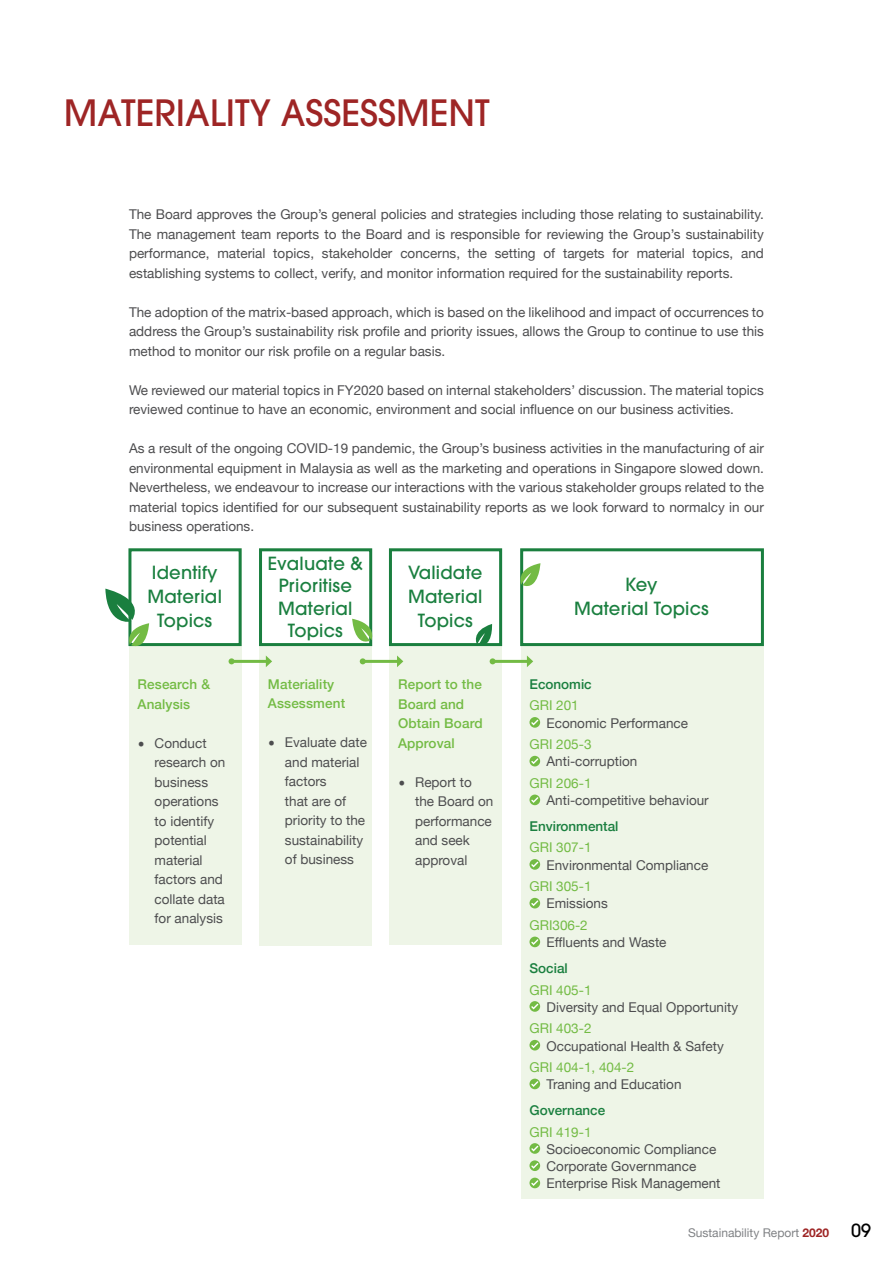
<style>
.page{position:relative;width:893px;height:1263px;background:#fff}
.page>*{position:absolute;margin:0;border:0;box-sizing:border-box;transform-origin:0 0}
.t1{font:500 36px "ITC Avant Garde Pro";color:#9e2525}
.t2{font:500 18px/24px "ITC Avant Garde Pro";letter-spacing:.01em;color:#1a7f3f;text-align:center}
.t3{font:13.5px/19.5px "Helvetica Neue";color:#4d4d4f}
.t4{font:13.5px "Helvetica Neue";color:#73bb44}
.t5{font:500 13.5px/19.5px "Helvetica Neue";letter-spacing:.01em;color:#73bb44}
.t6{font:500 13.5px "Helvetica Neue";color:#1a7f3f}
.t7{font:12px "Helvetica Neue";color:#808285}
.s1{font-weight:700;color:#9e2525}
.s2{font-family:"ITC Avant Garde Pro";font-weight:500;font-size:18px;color:#000}
</style>
<div class="page">
<div style="left:129px;top:548px;width:113px;height:397px;background:#eef5e7"></div>
<div style="left:390px;top:548px;width:112px;height:397px;background:#eef5e7"></div>
<div style="left:259px;top:548px;width:113px;height:398px;background:#eef5e7"></div>
<div style="left:521px;top:548px;width:243px;height:651px;background:#eef5e7"></div>
<div style="left:128px;top:548px;width:114px;height:98px;background:#fff;border:3px solid #1a7f3f"></div>
<div style="left:259px;top:548px;width:113px;height:98px;background:#fff;border:3px solid #1a7f3f"></div>
<div style="left:389px;top:548px;width:113px;height:98px;background:#fff;border:3px solid #1a7f3f"></div>
<div style="left:520px;top:548px;width:244px;height:98px;background:#fff;border:3px solid #1a7f3f"></div>
<svg style="left:470px;top:624px;width:23px;height:23px"></svg>
<svg style="left:352px;top:619px;width:21px;height:28px"></svg>
<svg style="left:520px;top:563px;width:20px;height:28px"></svg>
<svg style="left:105px;top:589px;width:44px;height:58px"></svg>
<hr style="left:232px;top:660px;width:35px;height:3px;background:#73bb44">
<svg style="left:229px;top:658px;width:6px;height:6px"></svg>
<svg style="left:266px;top:656px;width:6px;height:11px"></svg>
<hr style="left:363px;top:660px;width:35px;height:3px;background:#73bb44">
<svg style="left:360px;top:658px;width:6px;height:6px"></svg>
<svg style="left:397px;top:655px;width:6px;height:12px"></svg>
<hr style="left:493px;top:660px;width:35px;height:3px;background:#73bb44">
<svg style="left:490px;top:658px;width:6px;height:6px"></svg>
<svg style="left:527px;top:655px;width:6px;height:12px"></svg>
<svg style="left:529px;top:717px;width:11px;height:11px"></svg>
<svg style="left:529px;top:756px;width:11px;height:10px"></svg>
<svg style="left:529px;top:794px;width:11px;height:11px"></svg>
<svg style="left:529px;top:859px;width:11px;height:11px"></svg>
<svg style="left:529px;top:898px;width:11px;height:10px"></svg>
<svg style="left:529px;top:936px;width:11px;height:11px"></svg>
<svg style="left:529px;top:1001px;width:11px;height:11px"></svg>
<svg style="left:529px;top:1040px;width:11px;height:10px"></svg>
<svg style="left:529px;top:1079px;width:11px;height:10px"></svg>
<svg style="left:529px;top:1143px;width:11px;height:11px"></svg>
<svg style="left:529px;top:1160px;width:11px;height:11px"></svg>
<svg style="left:529px;top:1178px;width:11px;height:10px"></svg>
<h1 class="t1" style="left:64px;top:90px;width:427px">MATERIALITY ASSESSMENT</h1>
<p class="t3" style="left:129px;top:206px;width:636px;text-align:justify">The Board approves the Group’s general policies and strategies including those relating to sustainability.<br>The management team reports to the Board and is responsible for reviewing the Group’s sustainability performance, material topics, stakeholder concerns, the setting of targets for material topics, and establishing systems to collect, verify, and monitor information required for the sustainability reports.</p>
<p class="t3" style="left:129px;top:303px;width:636px;text-align:justify">The adoption of the matrix-based approach, which is based on the likelihood and impact of occurrences to address the Group’s sustainability risk profile and priority issues, allows the Group to continue to use this method to monitor our risk profile on a regular basis.</p>
<p class="t3" style="left:129px;top:381px;width:636px">We reviewed our material topics in FY2020 based on internal stakeholders’ discussion. The material topics reviewed continue to have an economic, environment and social influence on our business activities.</p>
<p class="t3" style="left:129px;top:440px;width:636px;text-align:justify">As a result of the ongoing COVID-19 pandemic, the Group’s business activities in the manufacturing of air environmental equipment in Malaysia as well as the marketing and operations in Singapore slowed down.<br>Nevertheless, we endeavour to increase our interactions with the various stakeholder groups related to the material topics identified for our subsequent sustainability reports as we look forward to normalcy in our business operations.</p>
<h2 class="t2" style="left:148px;top:561px;width:76px">Identify<br>Material<br>Topics</h2>
<h2 class="t2" style="left:268px;top:552px;width:97px;line-height:22.5px">Evaluate &amp;<br>Prioritise<br>Material<br>Topics</h2>
<h2 class="t2" style="left:408px;top:561px;width:76px">Validate<br>Material<br>Topics</h2>
<h2 class="t2" style="left:574px;top:573px;width:136px">Key<br>Material Topics</h2>
<p class="t5" style="left:138px;top:673px;width:74px">Research &amp;<br>Analysis</p>
<p class="t3" style="left:155px;top:734px;width:72px">Conduct research on business operations to identify potential material factors and collate data for analysis</p>
<p class="t6" style="left:529px;top:673px;width:64px">Economic</p>
<p class="t4" style="left:529px;top:696px;width:51px">GRI 201</p>
<p class="t3" style="left:546px;top:714px;width:143px">Economic Performance</p>
<p class="t4" style="left:529px;top:735px;width:64px">GRI 205-3</p>
<p class="t3" style="left:546px;top:753px;width:92px">Anti-corruption</p>
<p class="t4" style="left:529px;top:773px;width:64px">GRI 206-1</p>
<p class="t3" style="left:546px;top:791px;width:164px">Anti-competitive behaviour</p>
<p class="t6" style="left:529px;top:815px;width:91px">Environmental</p>
<p class="t4" style="left:529px;top:838px;width:64px">GRI 307-1</p>
<p class="t3" style="left:546px;top:856px;width:163px">Environmental Compliance</p>
<p class="t4" style="left:529px;top:877px;width:64px">GRI 305-1</p>
<p class="t3" style="left:546px;top:895px;width:63px">Emissions</p>
<p class="t4" style="left:529px;top:915px;width:60px">GRI306-2</p>
<p class="t3" style="left:546px;top:933px;width:122px">Effluents and Waste</p>
<p class="t6" style="left:529px;top:957px;width:40px">Social</p>
<p class="t4" style="left:529px;top:980px;width:64px">GRI 405-1</p>
<p class="t3" style="left:546px;top:998px;width:193px">Diversity and Equal Opportunity</p>
<p class="t4" style="left:529px;top:1019px;width:64px">GRI 403-2</p>
<p class="t3" style="left:546px;top:1037px;width:179px">Occupational Health &amp; Safety</p>
<p class="t4" style="left:529px;top:1057px;width:106px">GRI 404-1, 404-2</p>
<p class="t3" style="left:546px;top:1075px;width:137px">Traning and Education</p>
<p class="t6" style="left:529px;top:1099px;width:77px">Governance</p>
<p class="t4" style="left:529px;top:1122px;width:64px">GRI 419-1</p>
<p class="t3" style="left:546px;top:1141px;width:176px;line-height:17.2px">Socioeconomic Compliance<br>Corporate Governmance<br>Enterprise Risk Management</p>
<p class="t5" style="left:268px;top:673px;width:79px">Materiality<br>Assessment</p>
<p class="t3" style="left:285px;top:733px;width:84px">Evaluate date and material factors<br>that are of priority to the sustainability of business</p>
<p class="t5" style="left:398px;top:673px;width:86px">Report to the<br>Board and<br>Obtain Board<br>Approval</p>
<p class="t3" style="left:415px;top:773px;width:80px">Report to the Board on performance and seek approval</p>
<p class="t7" style="left:688px;top:1224px;width:185px">Sustainability Report <span class="s1">2020</span> <span class="s2">09</span></p>
</div>
